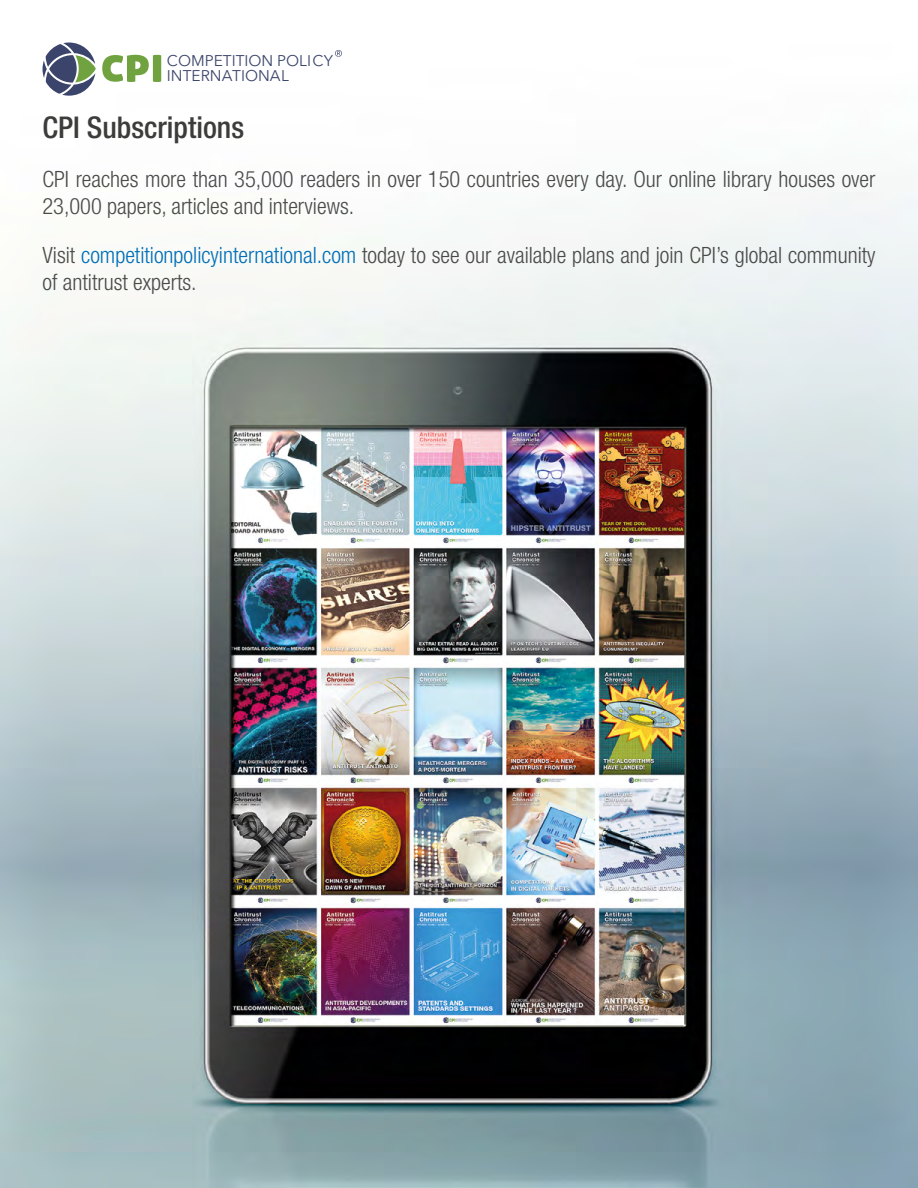
<style>
.page{position:relative;width:918px;height:1188px;background:#fff}
.page>*{position:absolute;margin:0;border:0;box-sizing:border-box;transform-origin:0 0}
.t1{font:500 condensed 30px "Helvetica Neue LT Std";color:#3c3c3b}
.t2{font:300 condensed 22.5px/27px "Helvetica Neue LT Std";color:#4a4a49}
.t3{font:15.45px/14.9px "Avenir Next LT Pro";color:#3b456b}
.s1{color:#006fb7}
</style>
<div class="page">
<img style="left:0;top:42px;width:918px;height:1146px">
<svg style="left:43px;top:43px;width:53px;height:53px"></svg>
<svg style="left:102px;top:50px;width:59px;height:37px"></svg>
<svg style="left:335px;top:50px;width:7px;height:7px"></svg>
<p class="t3" style="left:167px;top:53px;width:167px">COMPETITION POLICY<br>INTERNATIONAL</p>
<h1 class="t1" style="left:43px;top:110px;width:203px">CPI Subscriptions</h1>
<p class="t2" style="left:43px;top:165px;width:834px">CPI reaches more than 35,000 readers in over 150 countries every day. Our online library houses over<br>23,000 papers, articles and interviews.</p>
<p class="t2" style="left:43px;top:241px;width:835px">Visit <span class="s1">competitionpolicyinternational.com</span> today to see our available plans and join CPI’s global community of antitrust experts.</p>
</div>
